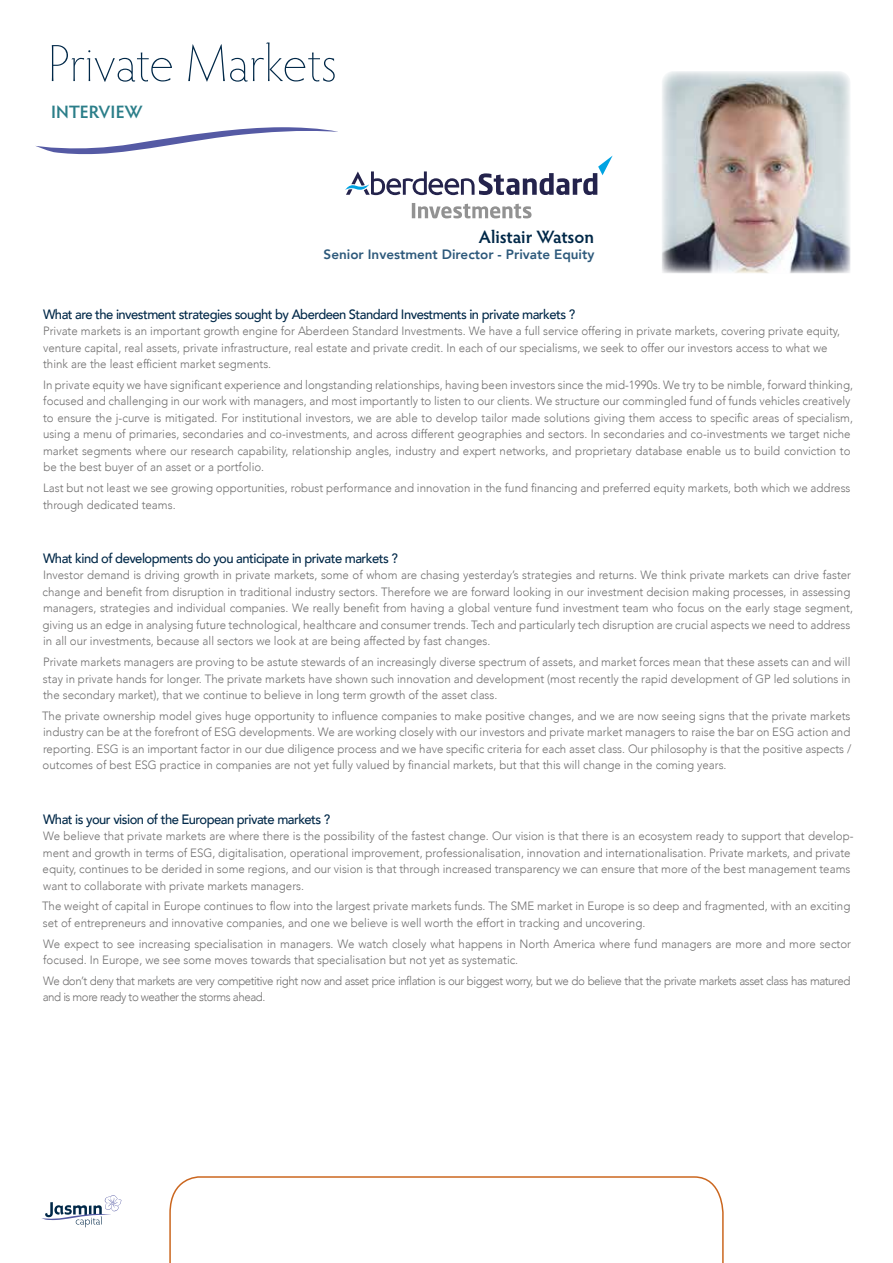
<style>
.page{position:relative;width:893px;height:1263px;background:#fff}
.page>*{position:absolute;margin:0;border:0;box-sizing:border-box;transform-origin:0 0}
.t1{font:200 52.5px "Hypatia Sans Pro";letter-spacing:-.005em;color:#002848}
.t2{font:600 18px "Hypatia Sans Pro";letter-spacing:-.005em;color:#002848}
.t3{font:600 18px "Hypatia Sans Pro";letter-spacing:-.005em;color:#2b7e89}
.t4{font:500 13.5px "Avenir";letter-spacing:-.04em;color:#002848;scale:.96 1}
.t5{font:800 13.5px "Avenir";color:#2d597b}
.t6{font:300 12px/16.5px "Avenir";color:#706f6f;scale:.96 1}
.t7{font:300 12px/16.5px "Avenir";letter-spacing:-.04em;color:#706f6f;scale:.96 1}
</style>
<div class="page">
<svg style="left:42px;top:1195px;width:80px;height:32px"></svg>
<svg style="left:35px;top:127px;width:578px;height:68px"></svg>
<svg style="left:412px;top:203px;width:119px;height:15px"></svg>
<img style="left:662px;top:71px;width:188px;height:202px">
<svg style="left:169px;top:1176px;width:555px;height:87px"></svg>
<h1 class="t1" style="left:48px;top:30px;width:291px">Private Markets</h1>
<h2 class="t3" style="left:51px;top:99px;width:93px">INTERVIEW</h2>
<h2 class="t2" style="left:479px;top:224px;width:117px">Alistair Watson</h2>
<p class="t5" style="left:324px;top:244px;width:272px">Senior Investment Director - Private Equity</p>
<p class="t4" style="left:43px;top:302px;width:556px">What are the investment strategies sought by Aberdeen Standard Investments in private markets ?</p>
<p class="t6" style="left:43px;top:323px;width:832px">Private markets is an important growth engine for Aberdeen Standard Investments. We have a full service offering in private markets, covering private equity, venture capital, real assets, private infrastructure, real estate and private credit. In each of our specialisms, we seek to offer our investors access to what we think are the least efficient market segments.</p>
<p class="t6" style="left:43px;top:376px;width:845px">In private equity we have significant experience and longstanding relationships, having been investors since the mid-1990s. We try to be nimble, forward thinking, focused and challenging in our work with managers, and most importantly to listen to our clients. We structure our commingled fund of funds vehicles creatively to ensure the j-curve is mitigated. For institutional investors, we are able to develop tailor made solutions giving them access to specific areas of specialism, using a menu of primaries, secondaries and co-investments, and across different geographies and sectors. In secondaries and co-investments we target niche market segments where our research capability, relationship angles, industry and expert networks, and proprietary database enable us to build conviction to be the best buyer of an asset or a portfolio.</p>
<p class="t6" style="left:43px;top:480px;width:842px">Last but not least we see growing opportunities, robust performance and innovation in the fund financing and preferred equity markets, both which we address through dedicated teams.</p>
<p class="t4" style="left:43px;top:546px;width:371px">What kind of developments do you anticipate in private markets ?</p>
<p class="t6" style="left:43px;top:567px;width:846px">Investor demand is driving growth in private markets, some of whom are chasing yesterday’s strategies and returns. We think private markets can drive faster change and benefit from disruption in traditional industry sectors. Therefore we are forward looking in our investment decision making processes, in assessing managers, strategies and individual companies. We really benefit from having a global venture fund investment team who focus on the early stage segment, giving us an edge in analysing future technological, healthcare and consumer trends. Tech and particularly tech disruption are crucial aspects we need to address in all our investments, because all sectors we look at are being affected by fast changes.</p>
<p class="t6" style="left:43px;top:654px;width:843px;text-align:justify">Private markets managers are proving to be astute stewards of an increasingly diverse spectrum of assets, and market forces mean that these assets can and will stay in private hands for longer. The private markets have shown such innovation and development (most recently the rapid development of GP led solutions in the secondary market), that we continue to believe in long term growth of the asset class.</p>
<p class="t6" style="left:42px;top:707px;width:844px;text-align:justify">The private ownership model gives huge opportunity to influence companies to make positive changes, and we are now seeing signs that the private markets industry can be at the forefront of ESG developments. We are working closely with our investors and private market managers to raise the bar on ESG action and reporting. ESG is an important factor in our due diligence process and we have specific criteria for each asset class. Our philosophy is that the positive aspects / outcomes of best ESG practice in companies are not yet fully valued by financial markets, but that this will change in the coming years.</p>
<p class="t4" style="left:43px;top:807px;width:301px">What is your vision of the European private markets ?</p>
<p class="t6" style="left:43px;top:828px;width:846px">We believe that private markets are where there is the possibility of the fastest change. Our vision is that there is an ecosystem ready to support that develop&shy;ment and growth in terms of ESG, digitalisation, operational improvement, professionalisation, innovation and internationalisation. Private markets, and private equity, continues to be derided in some regions, and our vision is that through increased transparency we can ensure that more of the best management teams want to collaborate with private markets managers.</p>
<p class="t6" style="left:42px;top:898px;width:843px">The weight of capital in Europe continues to flow into the largest private markets funds. The SME market in Europe is so deep and fragmented, with an exciting set of entrepreneurs and innovative companies, and one we believe is well worth the effort in tracking and uncovering.</p>
<p class="t6" style="left:43px;top:935px;width:843px">We expect to see increasing specialisation in managers. We watch closely what happens in North America where fund managers are more and more sector focused. In Europe, we see some moves towards that specialisation but not yet as systematic.</p>
<p class="t7" style="left:43px;top:972px;width:843px">We don’t deny that markets are very competitive right now and asset price inflation is our biggest worry, but we do believe that the private markets asset class has matured and is more ready to weather the storms ahead.</p>
</div>
